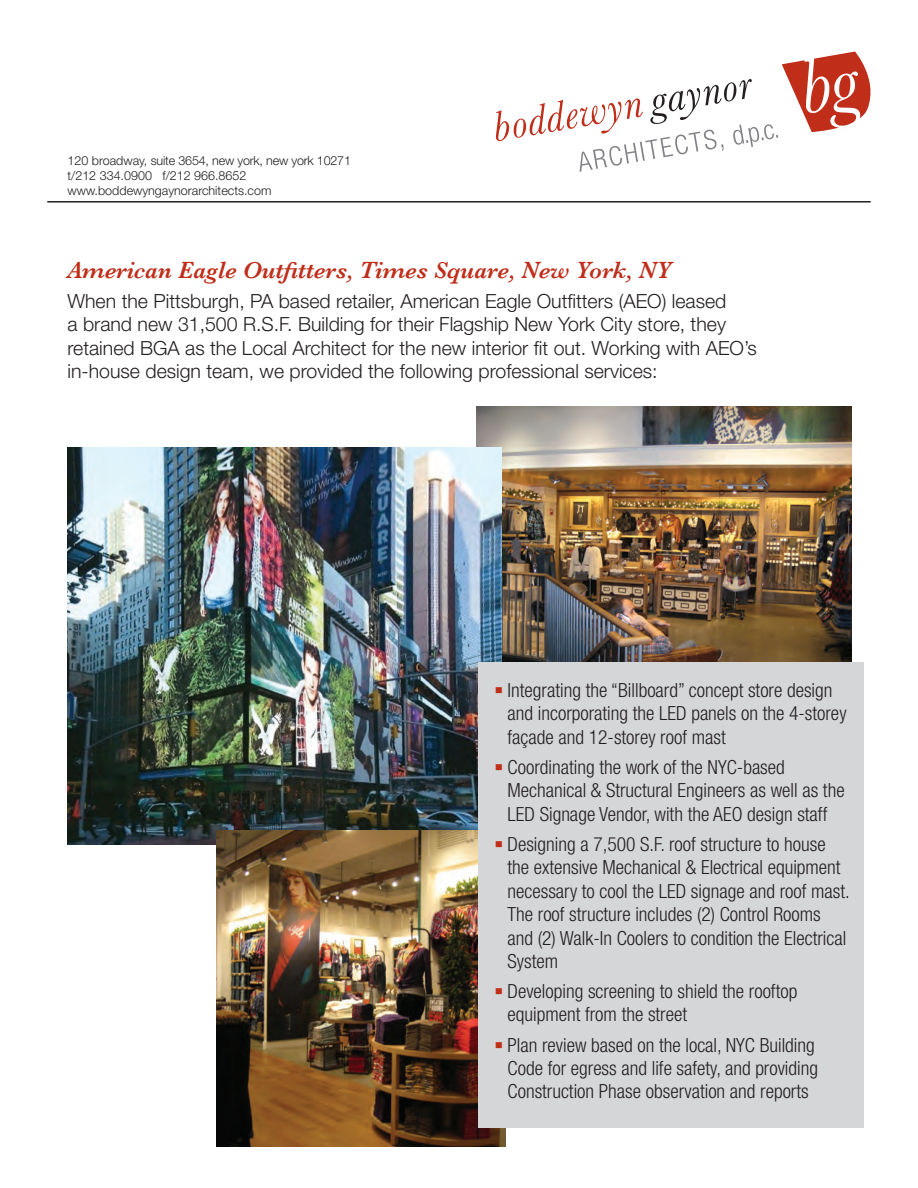
<style>
.page{position:relative;width:918px;height:1188px;background:#fff}
.page>*{position:absolute;margin:0;border:0;box-sizing:border-box;transform-origin:0 0}
.headline{font:italic 600 24px "Baskerville";color:#c02d19}
.bullet_point_helv_ne{font:300 condensed 19.5px/23.4px "Helvetica Neue";color:#231f20}
.intro_text_helv_neue{font:300 19.5px/23.4px "Helvetica Neue";color:#231f20}
.t1{font:300 12.6px/15px "Helvetica Neue";color:#231f20}
.s1{font-family:"Franklin Gothic";font-weight:400;font-stretch:normal;font-size:27px;color:#c02d19}
</style>
<div class="page">
<img style="left:477px;top:406px;width:374px;height:256px">
<img style="left:67px;top:448px;width:435px;height:397px">
<img style="left:217px;top:831px;width:288px;height:315px">
<hr style="left:47px;top:201px;width:824px;height:2px;background:#231f20">
<div style="left:478px;top:662px;width:386px;height:465px;background:#d5d6d8"></div>
<svg style="left:496px;top:52px;width:375px;height:120px"></svg>
<p class="t1" style="left:68px;top:152px;width:285px">120 broadway, suite 3654, new york, new york 10271 t/212 334.0900 f/212 966.8652</p>
<p class="t1" style="left:68px;top:182px;width:205px">www.boddewyngaynorarchitects.com</p>
<p class="headline" style="left:68px;top:256px;width:606px">American Eagle Outfitters, Times Square, New York, NY</p>
<p class="intro_text_helv_neue" style="left:68px;top:289px;width:691px">When the Pittsburgh, PA based retailer, American Eagle Outfitters (AEO) leased<br>a brand new 31,500 R.S.F. Building for their Flagship New York City store, they retained BGA as the Local Architect for the new interior fit out. Working with AEO’s in-house design team, we provided the following professional services:</p>
<p class="bullet_point_helv_ne" style="left:508px;top:678px;width:340px;text-indent:-14px"><span class="s1">▪</span> Integrating the “Billboard” concept store design and incorporating the LED panels on the 4-storey façade and 12-storey roof mast</p>
<p class="bullet_point_helv_ne" style="left:508px;top:755px;width:339px;text-indent:-14px"><span class="s1">▪</span> Coordinating the work of the NYC-based<br>Mechanical &amp; Structural Engineers as well as the<br>LED Signage Vendor, with the AEO design staff</p>
<p class="bullet_point_helv_ne" style="left:508px;top:832px;width:344px;text-indent:-14px"><span class="s1">▪</span> Designing a 7,500 S.F. roof structure to house the extensive Mechanical &amp; Electrical equipment necessary to cool the LED signage and roof mast.<br>The roof structure includes (2) Control Rooms and (2) Walk-In Coolers to condition the Electrical System</p>
<p class="bullet_point_helv_ne" style="left:508px;top:979px;width:291px;text-indent:-14px"><span class="s1">▪</span> Developing screening to shield the rooftop equipment from the street</p>
<p class="bullet_point_helv_ne" style="left:508px;top:1033px;width:312px;text-indent:-14px"><span class="s1">▪</span> Plan review based on the local, NYC Building<br>Code for egress and life safety, and providing<br>Construction Phase observation and reports</p>
</div>
